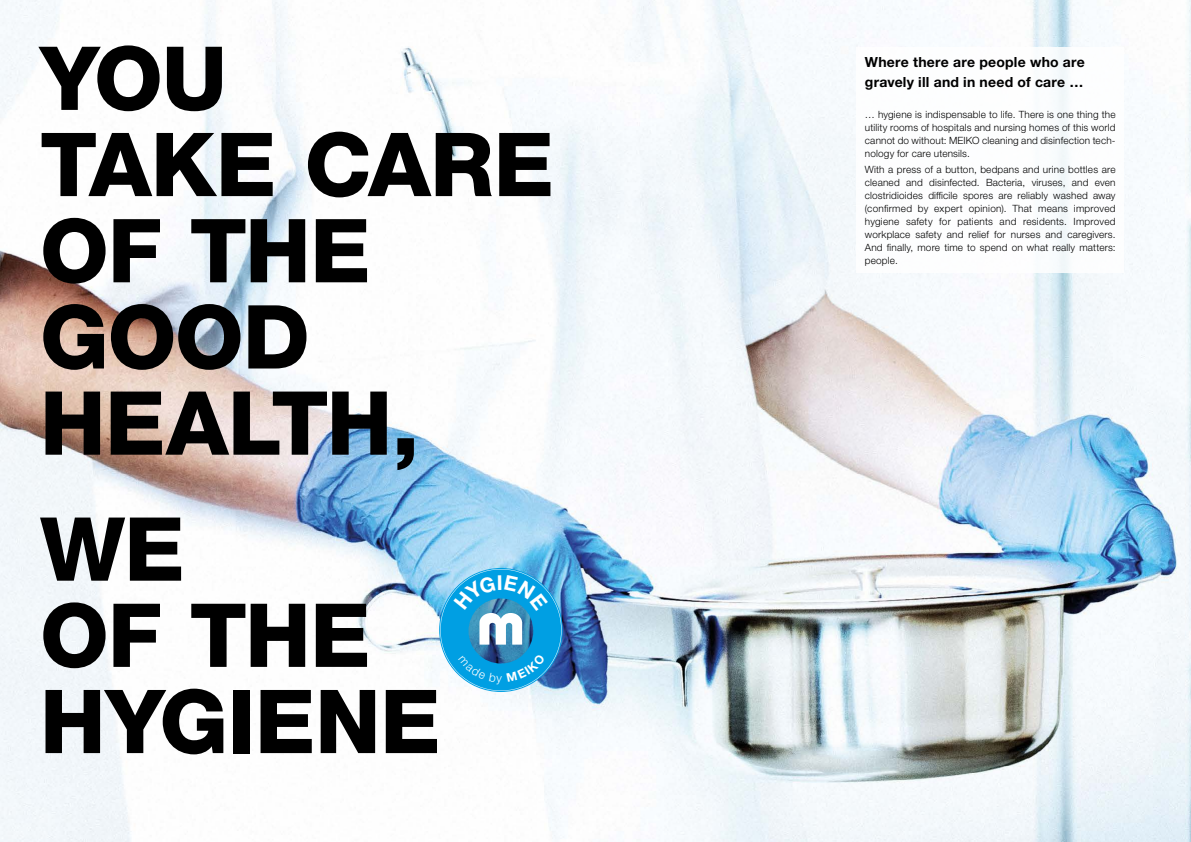
<style>
.page{position:relative;width:1191px;height:842px;background:#fff}
.page>*{position:absolute;margin:0;border:0;box-sizing:border-box;transform-origin:0 0}
.t1{font:800 88.4px/86.2px "Helvetica Neue LTW1 G";letter-spacing:-.01em;color:#000}
.t2{font:700 14px/19.8px "Helvetica Neue LTW1 G";letter-spacing:.015em;color:#000}
.t3{font:300 10px/13px "Helvetica Neue LTW1 G";letter-spacing:.015em;color:#000;text-align:justify}
</style>
<div class="page">
<img style="left:0;top:0;width:1191px;height:842px">
<div style="left:856px;top:47px;width:268px;height:226px;background:#fff"></div>
<svg style="left:439px;top:568px;width:123px;height:123px;background:#3ba8dc"></svg>
<h1 class="t1" style="left:40px;top:36px;width:515px">YOU<br>TAKE CARE<br>OF THE<br>GOOD<br>HEALTH,</h1>
<h1 class="t1" style="left:40px;top:506px;width:402px">WE<br>OF THE<br>HYGIENE</h1>
<h2 class="t2" style="left:865px;top:52px;width:222px">Where there are people who are gravely ill and in need of care …</h2>
<p class="t3" style="left:865px;top:108px;width:252px">… hygiene is indispensable to life. There is one thing the utility rooms of hospitals and nursing homes of this world cannot do without: MEIKO cleaning and disinfection tech&shy;nology for care utensils.</p>
<p class="t3" style="left:865px;top:163px;width:252px">With a press of a button, bedpans and urine bottles are cleaned and disinfected. Bacteria, viruses, and even clostridioides difficile spores are reliably washed away (confirmed by expert opinion). That means improved hygiene safety for patients and residents. Improved workplace safety and relief for nurses and caregivers.<br>And finally, more time to spend on what really matters: people.</p>
</div>
